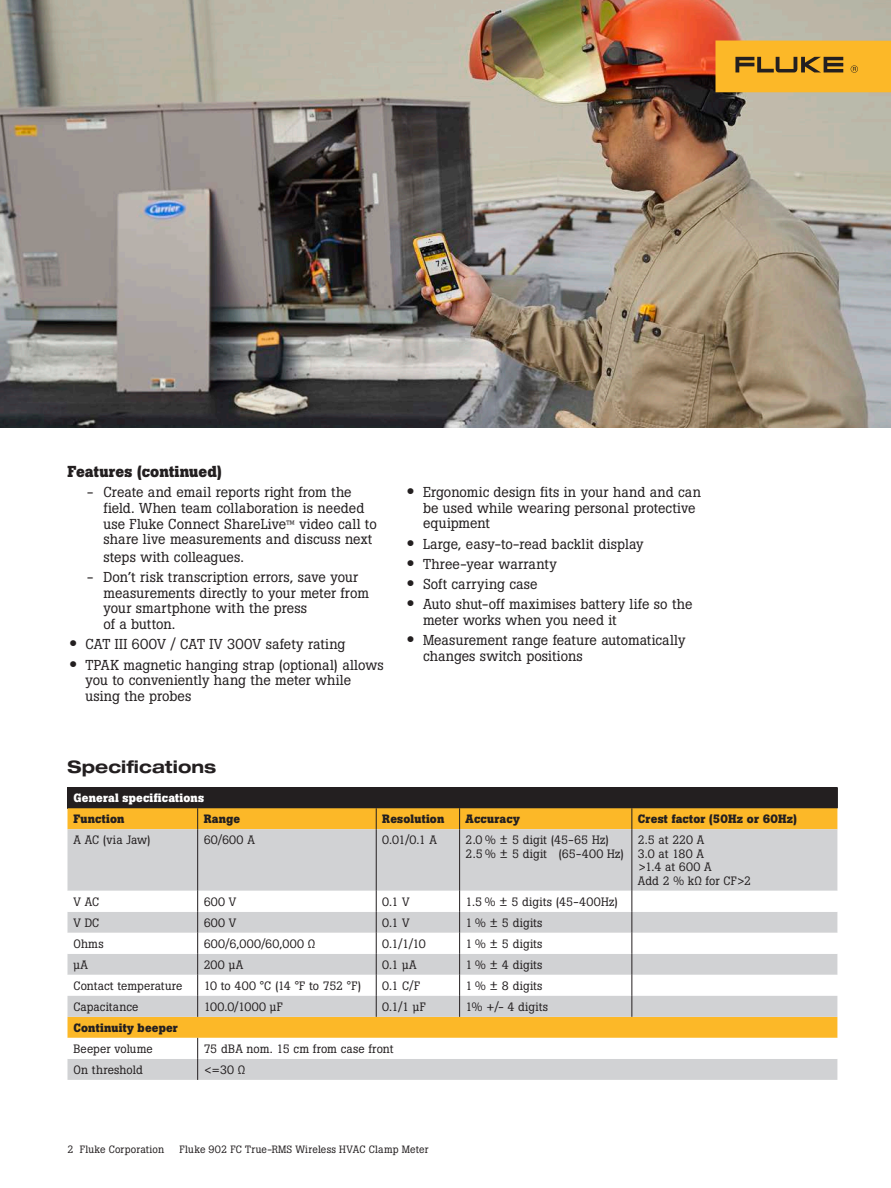
<style>
.page{position:relative;width:891px;height:1188px;background:#fff}
.page>*{position:absolute;margin:0;border:0;box-sizing:border-box;transform-origin:0 0}
.Specifications_Ord_I{font:700 expanded 17.25px "Helvetica Neue LT Std";letter-spacing:.005em;color:#231f20}
.Subhead_2{font:700 15.75px "Boton Pro";letter-spacing:.005em;color:#231f20}
.Bullet_body{font:14.25px/15.8px "Boton Pro";letter-spacing:.005em;color:#231f20}
.Double_bullet_body{font:14.25px/15.8px "Boton Pro";letter-spacing:.005em;color:#231f20}
.Table_body{font:12px "Boton Pro";letter-spacing:.015em;color:#231f20}
.Table_header{font:700 12px "Boton Pro";letter-spacing:.015em;color:#231f20}
.Table_body-2{font:12px "Boton Pro";letter-spacing:-.005em;color:#231f20}
.Table_header_white{font:700 12px "Boton Pro";letter-spacing:.01em;color:#fff}
.Caption_Footer{font:10.5px "Boton Pro";letter-spacing:.02em;color:#231f20}
.s1{font-size:12px}
.s2{font-family:"Helvetica Neue LT Std";font-weight:500;font-stretch:expanded;font-size:16.5px}
</style>
<div class="page">
<img style="left:0;top:0;width:891px;height:428px">
<div style="left:716px;top:40px;width:175px;height:52px;background:#fcb828"></div>
<svg style="left:735px;top:57px;width:108px;height:15px"></svg>
<svg style="left:851px;top:65px;width:7px;height:8px"></svg>
<div style="left:68px;top:787px;width:769px;height:21px;background:#231f20"></div>
<div style="left:68px;top:808px;width:769px;height:21px;background:#fcb828"></div>
<div style="left:68px;top:829px;width:769px;height:251px;background:#d1d2d4"></div>
<svg style="left:68px;top:1017px;width:769px;height:42px"></svg>
<hr style="left:197px;top:829px;width:1px;height:62px;background:#231f20">
<hr style="left:376px;top:829px;width:1px;height:62px;background:#231f20">
<hr style="left:459px;top:829px;width:1px;height:62px;background:#231f20">
<hr style="left:631px;top:829px;width:1px;height:62px;background:#231f20">
<svg style="left:68px;top:891px;width:769px;height:126px"></svg>
<svg style="left:197px;top:1038px;width:1px;height:42px"></svg>
<svg style="left:197px;top:808px;width:1px;height:21px"></svg>
<svg style="left:376px;top:808px;width:1px;height:21px"></svg>
<svg style="left:459px;top:808px;width:1px;height:21px"></svg>
<svg style="left:631px;top:808px;width:1px;height:21px"></svg>
<svg style="left:837px;top:787px;width:1px;height:21px"></svg>
<p class="Subhead_2" style="left:68px;top:461px;width:156px">Features (continued)</p>
<p class="Double_bullet_body" style="left:104px;top:484px;width:275px;text-indent:-16px">- Create and email reports right from the field. When team collaboration is needed use Fluke Connect ShareLive<span class="s1">™</span> video call to share live measurements and discuss next</p>
<p class="Double_bullet_body" style="left:104px;top:549px;width:142px">steps with colleagues.</p>
<p class="Double_bullet_body" style="left:104px;top:569px;width:267px;text-indent:-16px">- Don’t risk transcription errors, save your measurements directly to your meter from your smartphone with the press<br>of a button.</p>
<p class="Bullet_body" style="left:69px;top:637px;width:278px"><span class="s2">•</span> CAT III 600V / CAT IV 300V safety rating</p>
<p class="Bullet_body" style="left:86px;top:657px;width:300px;text-indent:-16px"><span class="s2">•</span> TPAK magnetic hanging strap (optional) allows you to conveniently hang the meter while using the probes</p>
<p class="Bullet_body" style="left:423px;top:484px;width:279px;text-indent:-16px"><span class="s2">•</span> Ergonomic design fits in your hand and can be used while wearing personal protective equipment</p>
<p class="Bullet_body" style="left:407px;top:536px;width:239px"><span class="s2">•</span> Large, easy-to-read backlit display</p>
<p class="Bullet_body" style="left:407px;top:556px;width:152px"><span class="s2">•</span> Three-year warranty</p>
<p class="Bullet_body" style="left:407px;top:576px;width:133px"><span class="s2">•</span> Soft carrying case</p>
<p class="Bullet_body" style="left:423px;top:596px;width:271px;text-indent:-16px"><span class="s2">•</span> Auto shut-off maximises battery life so the meter works when you need it</p>
<p class="Bullet_body" style="left:423px;top:632px;width:264px;text-indent:-16px"><span class="s2">•</span> Measurement range feature automatically changes switch positions</p>
<p class="Specifications_Ord_I" style="left:68px;top:756px;width:150px">Specifications</p>
<p class="Table_header_white" style="left:74px;top:790px;width:132px">General specifications</p>
<p class="Table_header" style="left:74px;top:811px;width:52px">Function</p>
<p class="Table_header" style="left:204px;top:811px;width:38px">Range</p>
<p class="Table_header" style="left:382px;top:811px;width:64px">Resolution</p>
<p class="Table_header" style="left:466px;top:811px;width:56px">Accuracy</p>
<p class="Table_header" style="left:638px;top:811px;width:161px">Crest factor (50Hz or 60Hz)</p>
<p class="Table_body" style="left:74px;top:832px;width:79px">A AC (via Jaw)</p>
<p class="Table_body" style="left:204px;top:832px;width:53px">60/600 A</p>
<p class="Table_body" style="left:382px;top:832px;width:56px">0.01/0.1 A</p>
<p class="Table_body" style="left:466px;top:832px;width:145px">2.0 % ± 5 digit (45-65 Hz)</p>
<p class="Table_body" style="left:466px;top:846px;width:160px">2.5 % ± 5 digit (65-400 Hz)</p>
<p class="Table_body" style="left:638px;top:832px;width:68px">2.5 at 220 A</p>
<p class="Table_body" style="left:638px;top:846px;width:68px">3.0 at 180 A</p>
<p class="Table_body" style="left:638px;top:859px;width:75px">&gt;1.4 at 600 A</p>
<p class="Table_body" style="left:638px;top:873px;width:115px">Add 2 % kΩ for CF&gt;2</p>
<p class="Table_body" style="left:74px;top:894px;width:27px">V AC</p>
<p class="Table_body" style="left:204px;top:894px;width:34px">600 V</p>
<p class="Table_body" style="left:382px;top:894px;width:29px">0.1 V</p>
<p class="Table_body" style="left:466px;top:894px;width:154px">1.5 % ± 5 digits (45-400Hz)</p>
<p class="Table_body" style="left:74px;top:915px;width:27px">V DC</p>
<p class="Table_body" style="left:204px;top:915px;width:34px">600 V</p>
<p class="Table_body" style="left:382px;top:915px;width:29px">0.1 V</p>
<p class="Table_body" style="left:466px;top:915px;width:78px">1 % ± 5 digits</p>
<p class="Table_body" style="left:74px;top:936px;width:32px">Ohms</p>
<p class="Table_body" style="left:204px;top:936px;width:113px">600/6,000/60,000 Ω</p>
<p class="Table_body" style="left:382px;top:936px;width:45px">0.1/1/10</p>
<p class="Table_body" style="left:466px;top:936px;width:78px">1 % ± 5 digits</p>
<p class="Table_body" style="left:74px;top:957px;width:16px">µA</p>
<p class="Table_body" style="left:204px;top:957px;width:41px">200 µA</p>
<p class="Table_body" style="left:382px;top:957px;width:36px">0.1 µA</p>
<p class="Table_body" style="left:466px;top:957px;width:78px">1 % ± 4 digits</p>
<p class="Table_body" style="left:74px;top:978px;width:111px">Contact temperature</p>
<p class="Table_body-2" style="left:204px;top:978px;width:159px">10 to 400 °C (14 °F to 752 °F)</p>
<p class="Table_body" style="left:382px;top:978px;width:39px">0.1 C/F</p>
<p class="Table_body" style="left:466px;top:978px;width:78px">1 % ± 8 digits</p>
<p class="Table_body" style="left:74px;top:999px;width:67px">Capacitance</p>
<p class="Table_body" style="left:204px;top:999px;width:81px">100.0/1000 µF</p>
<p class="Table_body" style="left:382px;top:999px;width:45px">0.1/1 µF</p>
<p class="Table_body" style="left:466px;top:999px;width:84px">1% +/- 4 digits</p>
<p class="Table_header" style="left:74px;top:1020px;width:106px">Continuity beeper</p>
<p class="Table_body" style="left:74px;top:1041px;width:81px">Beeper volume</p>
<p class="Table_body" style="left:204px;top:1041px;width:191px">75 dBA nom. 15 cm from case front</p>
<p class="Table_body" style="left:74px;top:1062px;width:71px">On threshold</p>
<p class="Table_body" style="left:204px;top:1062px;width:43px">&lt;=30 Ω</p>
<p class="Caption_Footer" style="left:68px;top:1142px;width:98px">2 Fluke Corporation</p>
<p class="Caption_Footer" style="left:180px;top:1142px;width:250px">Fluke 902 FC True-RMS Wireless HVAC Clamp Meter</p>
</div>
